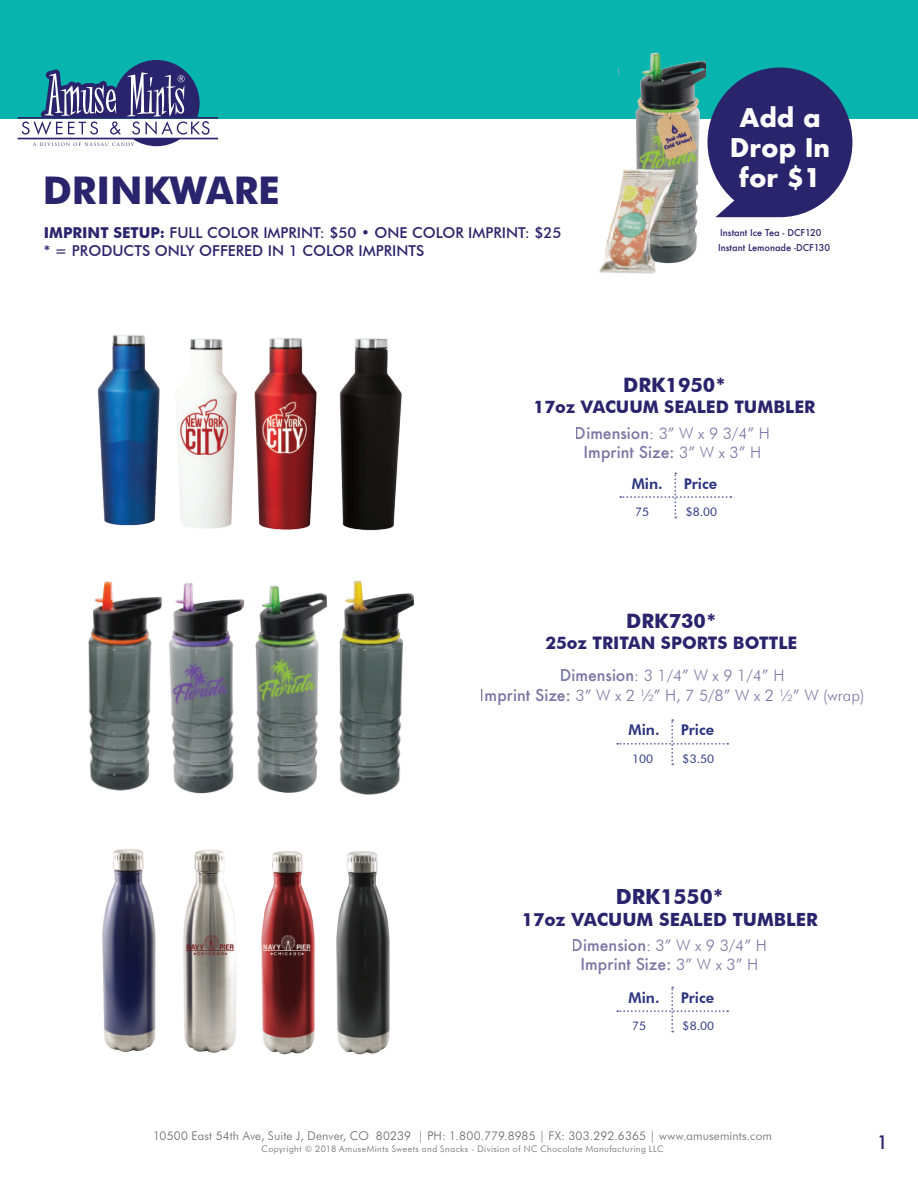
<style>
.page{position:relative;width:918px;height:1188px;background:#fff}
.page>*{position:absolute;margin:0;border:0;box-sizing:border-box;transform-origin:0 0}
.t1{font:700 38.25px "Futura BT";color:#2a246c}
.t2{font:700 25.05px/30px "Futura";color:#fff;text-align:center}
.t3{font:700 20.85px "Futura BT";color:#2a246c}
.t4{font:700 19.95px "Futura BT";color:#2a246c}
.t5{font:700 18.15px "Futura BT";color:#2a246c}
.t6{font:500 18px "Futura";color:#2a246c}
.t7{font:700 17.25px "Futura BT";color:#2a246c}
.t8{font:300 15.9px/19.2px "Futura BT";color:#2a246c;text-align:center}
.t9{font:500 15.9px "Futura";color:#2a246c}
.t10{font:500 15px/18px "Futura BT";color:#2a246c}
.t11{font:800 14.85px "Futura BT";color:#2b3580}
.t12{font:300 12px "Futura BT";letter-spacing:.015em;color:#636366}
.t13{font:11.85px "Futura BT";color:#2b3580}
.t14{font:500 9.15px/15.9px "Futura";color:#2a246c}
.t15{font:300 9px "Futura BT";letter-spacing:.05em;color:#636366}
.s1{font-weight:700}
.s2{font-family:"Futura";font-weight:500}
.s3{font-family:"Futura BT";font-weight:300}
</style>
<div class="page">
<div style="left:0;top:0;width:918px;height:119px;background:#08b5ae"></div>
<svg style="left:18px;top:60px;width:200px;height:86px"></svg>
<img style="left:255px;top:585px;width:72px;height:208px">
<img style="left:169px;top:583px;width:76px;height:211px">
<img style="left:102px;top:849px;width:288px;height:206px">
<img style="left:339px;top:338px;width:63px;height:193px">
<img style="left:98px;top:334px;width:62px;height:192px">
<img style="left:306px;top:377px;width:11px;height:151px">
<img style="left:177px;top:338px;width:129px;height:192px">
<svg style="left:620px;top:472px;width:111px;height:46px"></svg>
<svg style="left:617px;top:719px;width:111px;height:46px"></svg>
<img style="left:88px;top:581px;width:74px;height:210px">
<img style="left:339px;top:580px;width:75px;height:215px">
<svg style="left:617px;top:987px;width:111px;height:45px"></svg>
<svg style="left:707px;top:68px;width:145px;height:149px"></svg>
<img style="left:635px;top:52px;width:71px;height:209px">
<img style="left:599px;top:160px;width:85px;height:114px">
<h1 class="t1" style="left:43px;top:167px;width:239px">DRINKWARE</h1>
<p class="t10" style="left:44px;top:224px;width:519px"><span class="s1">IMPRINT SETUP:</span> FULL COLOR IMPRINT: $50 • ONE COLOR IMPRINT: $25 * = PRODUCTS ONLY OFFERED IN 1 COLOR IMPRINTS</p>
<h2 class="t2" style="left:730px;top:103px;width:102px">Add a<br>Drop In for $1</h2>
<p class="t14" style="left:718px;top:224px;width:113px">Instant Ice Tea - DCF120<br>Instant Lemonade -DCF130</p>
<p class="t4" style="left:623px;top:373px;width:104px">DRK1950*</p>
<p class="t7" style="left:534px;top:396px;width:283px">17oz VACUUM SEALED TUMBLER</p>
<p class="t8" style="left:575px;top:423px;width:197px"><span class="s2">Dimension</span>: 3” W x 9 3/4” H</p>
<p class="t9" style="left:584px;top:441px;width:179px">Imprint Size: <span class="s3">3” W x 3” H</span></p>
<p class="t11" style="left:632px;top:474px;width:33px">Min.</p>
<p class="t11" style="left:684px;top:474px;width:35px">Price</p>
<p class="t13" style="left:686px;top:505px;width:33px">$8.00</p>
<p class="t13" style="left:635px;top:505px;width:16px">75</p>
<p class="t4" style="left:626px;top:609px;width:92px">DRK730*</p>
<p class="t7" style="left:545px;top:633px;width:254px">25oz TRITAN SPORTS BOTTLE</p>
<p class="t8" style="left:480px;top:666px;width:386px"><span class="s2">Dimension</span>: 3 1/4” W x 9 1/4” H<br><span class="s2">Imprint Size:</span> 3” W x 2 ½” H, 7 5/8” W x 2 ½” W (wrap)</p>
<p class="t11" style="left:629px;top:721px;width:33px">Min.</p>
<p class="t11" style="left:681px;top:721px;width:35px">Price</p>
<p class="t13" style="left:683px;top:752px;width:33px">$3.50</p>
<p class="t13" style="left:632px;top:752px;width:23px">100</p>
<h3 class="t3" style="left:616px;top:884px;width:109px">DRK1550*</h3>
<p class="t5" style="left:522px;top:908px;width:298px">17oz VACUUM SEALED TUMBLER</p>
<p class="t8" style="left:572px;top:936px;width:197px"><span class="s2">Dimension</span>: 3” W x 9 3/4” H</p>
<p class="t9" style="left:581px;top:954px;width:179px">Imprint Size: <span class="s3">3” W x 3” H</span></p>
<p class="t11" style="left:629px;top:989px;width:33px">Min.</p>
<p class="t11" style="left:681px;top:989px;width:35px">Price</p>
<p class="t13" style="left:683px;top:1019px;width:33px">$8.00</p>
<p class="t13" style="left:632px;top:1019px;width:16px">75</p>
<p class="t12" style="left:153px;top:1129px;width:621px">10500 East 54th Ave, Suite J, Denver, CO 80239 | PH: 1.800.779.8985 | FX: 303.292.6365 | www.amusemints.com</p>
<p class="t15" style="left:262px;top:1144px;width:403px">Copyright © 2018 AmuseMints Sweets and Snacks - Division of NC Chocolate Manufacturing LLC</p>
<p class="t6" style="left:877px;top:1130px;width:13px">1</p>
</div>
